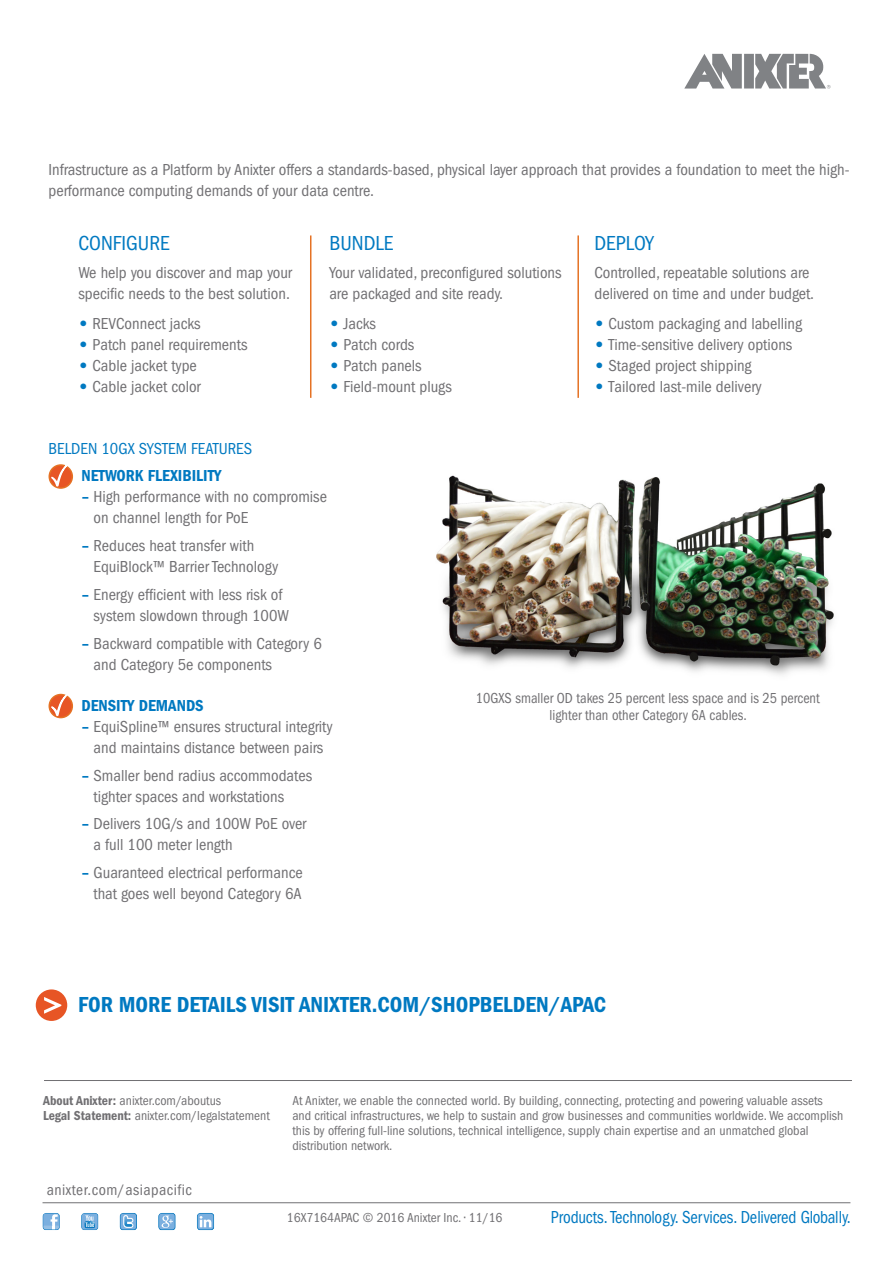
<style>
.page{position:relative;width:893px;height:1263px;background:#fff}
.page>*{position:absolute;margin:0;border:0;box-sizing:border-box;transform-origin:0 0}
.t1{font:22.5px "ITC Franklin Gothic Std Dm Cd";color:#0079c1}
.t2{font:condensed 21px "ITC Franklin Gothic Std";color:#0079c1}
.t3{font:condensed 18px "ITC Franklin Gothic Std";color:#0079c1;scale:.93 1}
.t4{font:condensed 16.5px/21px "ITC Franklin Gothic Std";color:#717073}
.t5{font:16.5px "ITC Franklin Gothic Std Dm Cd";color:#0079c1}
.t6{font:condensed 16.5px "ITC Franklin Gothic Std";color:#0079c1}
.t7{font:condensed 15.75px "ITC Franklin Gothic Std";letter-spacing:.03em;color:#717073}
.t8{font:condensed 15px/16.5px "ITC Franklin Gothic Std";color:#717073;text-align:center;scale:.95 1}
.t9{font:condensed 13.5px/15px "ITC Franklin Gothic Std";color:#717073}
.s1{font-family:"ITC Franklin Gothic Std Hvy";font-stretch:normal;color:#0079c1}
.s2{font-family:"ITC Franklin Gothic Std Dm Cd";font-stretch:normal;color:#0079c1}
.s3{font-family:"ITC Franklin Gothic Std Dm Cd";font-stretch:normal}
</style>
<div class="page">
<div style="left:49px;top:465px;width:23px;height:23px;background:#e75525;border-radius:50%"></div>
<div style="left:49px;top:464px;width:24px;height:25px;border:2px solid #e57224;border-radius:50%"></div>
<svg style="left:50px;top:464px;width:19px;height:24px"></svg>
<svg style="left:49px;top:694px;width:23px;height:23px"></svg>
<div style="left:49px;top:694px;width:24px;height:24px;border:2px solid #e57224;border-radius:50%"></div>
<svg style="left:50px;top:693px;width:19px;height:24px"></svg>
<hr style="left:310px;top:235px;width:1px;height:163px;background:#e57224">
<hr style="left:577px;top:235px;width:2px;height:163px;background:#e57224">
<div style="left:36px;top:989px;width:31px;height:32px;background:#e75525;border-radius:50%"></div>
<svg style="left:44px;top:997px;width:17px;height:17px"></svg>
<img style="left:436px;top:475px;width:398px;height:200px">
<div style="left:744px;top:54px;width:10px;height:35px;background:#808285"></div>
<svg style="left:684px;top:54px;width:58px;height:35px"></svg>
<svg style="left:755px;top:54px;width:75px;height:35px"></svg>
<hr style="left:43px;top:1202px;width:807px;height:1px;background:#717073">
<svg style="left:43px;top:1213px;width:17px;height:17px"></svg>
<svg style="left:120px;top:1213px;width:17px;height:17px"></svg>
<svg style="left:81px;top:1213px;width:17px;height:17px"></svg>
<svg style="left:158px;top:1213px;width:18px;height:17px"></svg>
<svg style="left:197px;top:1213px;width:17px;height:17px"></svg>
<hr style="left:44px;top:1080px;width:808px;height:1px;background:#717073">
<p class="t4" style="left:49px;top:159px;width:802px">Infrastructure as a Platform by Anixter offers a standards-based, physical layer approach that provides a foundation to meet the high&shy;performance computing demands of your data centre.</p>
<p class="t2" style="left:79px;top:231px;width:93px">CONFIGURE</p>
<p class="t4" style="left:79px;top:262px;width:215px">We help you discover and map your specific needs to the best solution.</p>
<p class="t4" style="left:79px;top:314px;width:124px"><span class="s1">•</span> REVConnect jacks</p>
<p class="t4" style="left:79px;top:335px;width:170px"><span class="s1">•</span> Patch panel requirements</p>
<p class="t4" style="left:79px;top:356px;width:120px"><span class="s1">•</span> Cable jacket type</p>
<p class="t4" style="left:79px;top:377px;width:124px"><span class="s1">•</span> Cable jacket color</p>
<p class="t2" style="left:329px;top:231px;width:66px">BUNDLE</p>
<p class="t4" style="left:329px;top:262px;width:234px">Your validated, preconfigured solutions are packaged and site ready.</p>
<p class="t4" style="left:329px;top:314px;width:48px"><span class="s1">•</span> Jacks</p>
<p class="t4" style="left:329px;top:335px;width:87px"><span class="s1">•</span> Patch cords</p>
<p class="t4" style="left:329px;top:356px;width:94px"><span class="s1">•</span> Patch panels</p>
<p class="t4" style="left:329px;top:377px;width:124px"><span class="s1">•</span> Field-mount plugs</p>
<p class="t2" style="left:594px;top:231px;width:61px">DEPLOY</p>
<p class="t4" style="left:594px;top:262px;width:221px">Controlled, repeatable solutions are delivered on time and under budget.</p>
<p class="t4" style="left:594px;top:314px;width:209px"><span class="s1">•</span> Custom packaging and labelling</p>
<p class="t4" style="left:594px;top:335px;width:199px"><span class="s1">•</span> Time-sensitive delivery options</p>
<p class="t4" style="left:594px;top:356px;width:159px"><span class="s1">•</span> Staged project shipping</p>
<p class="t4" style="left:594px;top:377px;width:169px"><span class="s1">•</span> Tailored last-mile delivery</p>
<p class="t6" style="left:49px;top:439px;width:205px">BELDEN 10GX SYSTEM FEATURES</p>
<p class="t5" style="left:81px;top:466px;width:141px">NETWORK FLEXIBILITY</p>
<p class="t4" style="left:93px;top:486px;width:235px;text-indent:-12px"><span class="s2">–</span> High performance with no compromise on channel length for PoE</p>
<p class="t4" style="left:93px;top:535px;width:186px;text-indent:-12px"><span class="s2">–</span> Reduces heat transfer with<br>EquiBlock™ Barrier Technology</p>
<p class="t4" style="left:93px;top:584px;width:197px;text-indent:-12px"><span class="s2">–</span> Energy efficient with less risk of system slowdown through 100W</p>
<p class="t4" style="left:93px;top:633px;width:230px;text-indent:-12px"><span class="s2">–</span> Backward compatible with Category 6 and Category 5e components</p>
<p class="t5" style="left:81px;top:696px;width:124px">DENSITY DEMANDS</p>
<p class="t4" style="left:82px;top:716px;width:252px;text-align:center"><span class="s2">–</span> EquiSpline™ ensures structural integrity and maintains distance between pairs</p>
<p class="t4" style="left:93px;top:765px;width:220px;text-indent:-12px"><span class="s2">–</span> Smaller bend radius accommodates tighter spaces and workstations</p>
<p class="t4" style="left:93px;top:813px;width:215px;text-indent:-12px"><span class="s2">–</span> Delivers 10G/s and 100W PoE over a full 100 meter length</p>
<p class="t4" style="left:82px;top:862px;width:222px;text-align:right"><span class="s2">–</span> Guaranteed electrical performance that goes well beyond Category 6A</p>
<p class="t8" style="left:476px;top:690px;width:363px">10GXS smaller OD takes 25 percent less space and is 25 percent lighter than other Category 6A cables.</p>
<h1 class="t1" style="left:78px;top:992px;width:529px">FOR MORE DETAILS VISIT ANIXTER.COM/SHOPBELDEN/APAC</h1>
<p class="t9" style="left:43px;top:1093px;width:228px"><span class="s3">About Anixter:</span> anixter.com/aboutus<br><span class="s3">Legal Statement:</span> anixter.com/legalstatement</p>
<p class="t9" style="left:292px;top:1093px;width:553px">At Anixter, we enable the connected world. By building, connecting, protecting and powering valuable assets and critical infrastructures, we help to sustain and grow businesses and communities worldwide. We accomplish this by offering full-line solutions, technical intelligence, supply chain expertise and an unmatched global distribution network.</p>
<p class="t7" style="left:47px;top:1181px;width:146px">anixter.com/asiapacific</p>
<p class="t9" style="left:287px;top:1210px;width:217px">16X7164APAC © 2016 Anixter Inc. • 11/16</p>
<p class="t3" style="left:551px;top:1206px;width:324px">Products. Technology. Services. Delivered Globally.</p>
</div>
